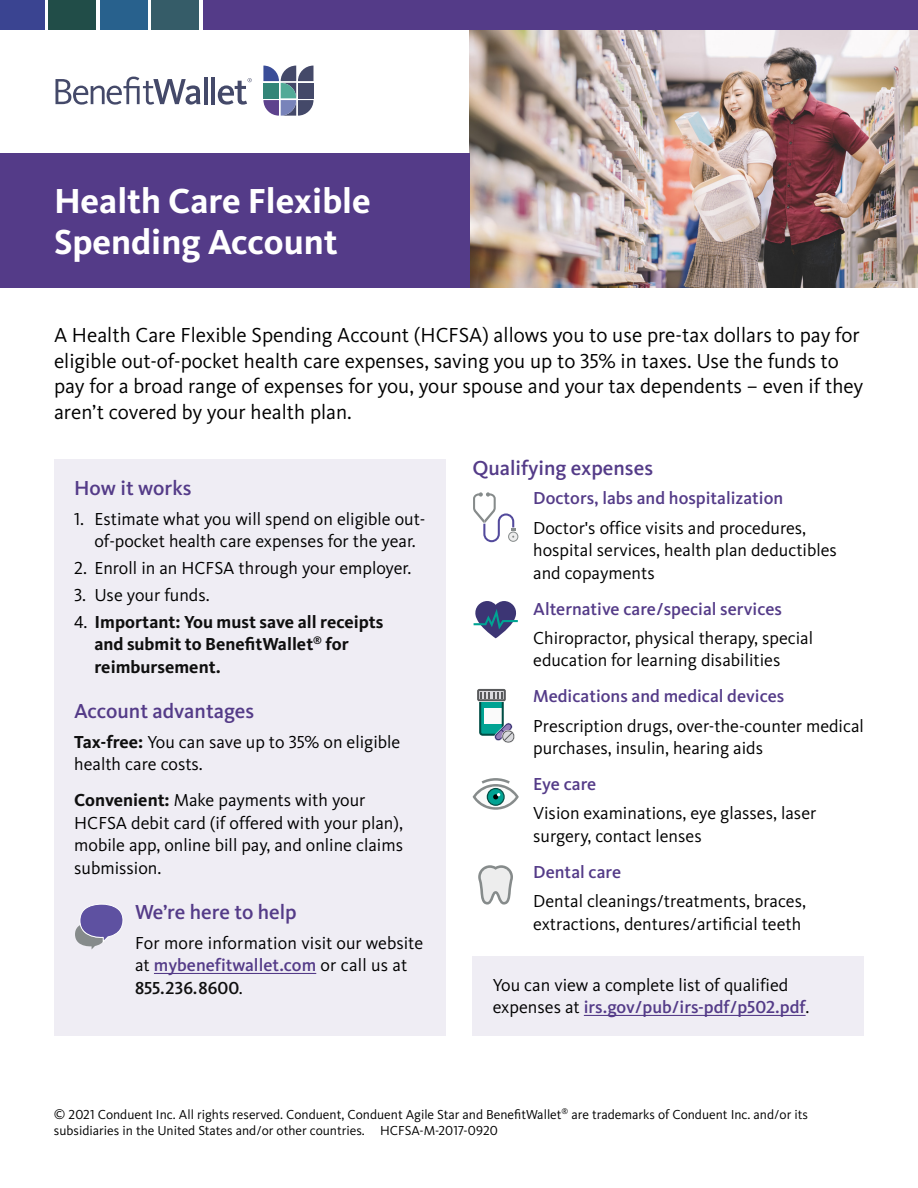
<style>
.page{position:relative;width:918px;height:1188px;background:#fff}
.page>*{position:absolute;margin:0;border:0;box-sizing:border-box;transform-origin:0 0}
.t1{font:700 36px/40.5px "Kievit Pro";color:#fff}
.t2{font:21px/25.5px "Kievit Pro";color:#000}
.t3{font:500 21px "Kievit Pro";color:#543b88}
.t4{font:18px/22.5px "Kievit Pro";color:#000}
.t5{font:500 18px "Kievit Pro";color:#543b88}
.t6{font:700 18px/22.5px "Kievit Pro";color:#0f0f0f}
.t7{font:13.5px/16.5px "Kievit Pro";color:#000}
.s1{font-weight:400;color:#000}
.s2{font-weight:700;color:#0f0f0f}
.s3{font-weight:500;color:#543b88}
.s4{font-weight:500;color:#0f0f0f}
</style>
<div class="page">
<img style="left:469px;top:30px;width:449px;height:258px">
<div style="left:0;top:153px;width:469px;height:135px;background:#543b88"></div>
<svg style="left:263px;top:66px;width:51px;height:50px"></svg>
<svg style="left:56px;top:77px;width:144px;height:28px"></svg>
<hr style="left:204px;top:77px;width:4px;height:27px;background:#444969">
<hr style="left:211px;top:77px;width:4px;height:27px;background:#444969">
<svg style="left:218px;top:78px;width:34px;height:27px"></svg>
<div style="left:48px;top:0;width:48px;height:30px;background:#214d48"></div>
<div style="left:100px;top:0;width:48px;height:30px;background:#28618d"></div>
<div style="left:152px;top:0;width:47px;height:30px;background:#355c68"></div>
<div style="left:0;top:0;width:44px;height:30px;background:#3a4491"></div>
<div style="left:203px;top:0;width:715px;height:30px;background:#543b88"></div>
<div style="left:54px;top:459px;width:392px;height:577px;background:#efedf4"></div>
<hr style="left:154px;top:973px;width:162px;height:1px;background:#543b88">
<div style="left:472px;top:957px;width:392px;height:79px;background:#efedf4"></div>
<hr style="left:584px;top:1015px;width:222px;height:1px;background:#543b88">
<svg style="left:473px;top:492px;width:45px;height:50px"></svg>
<svg style="left:477px;top:688px;width:38px;height:55px"></svg>
<svg style="left:474px;top:601px;width:44px;height:37px"></svg>
<svg style="left:478px;top:865px;width:35px;height:40px"></svg>
<svg style="left:473px;top:778px;width:46px;height:32px"></svg>
<svg style="left:75px;top:904px;width:48px;height:45px"></svg>
<h1 class="t1" style="left:54px;top:181px;width:318px">Health Care Flexible<br>Spending Account</h1>
<p class="t2" style="left:54px;top:322px;width:811px">A Health Care Flexible Spending Account (HCFSA) allows you to use pre-tax dollars to pay for eligible out-of-pocket health care expenses, saving you up to 35% in taxes. Use the funds to pay for a broad range of expenses for you, your spouse and your tax dependents – even if they aren’t covered by your health plan.</p>
<p class="t3" style="left:74px;top:476px;width:119px">How it works</p>
<p class="t4" style="left:94px;top:507px;width:332px;text-indent:-20px">1. Estimate what you will spend on eligible out&shy;of-pocket health care expenses for the year.</p>
<p class="t4" style="left:74px;top:557px;width:339px">2. Enroll in an HCFSA through your employer.</p>
<p class="t4" style="left:74px;top:583px;width:137px">3. Use your funds.</p>
<p class="t6" style="left:94px;top:610px;width:291px;text-indent:-20px"><span class="s1">4.</span> Important: You must save all receipts and submit to BenefitWallet<sup>®</sup> for reimbursement.</p>
<p class="t3" style="left:74px;top:699px;width:182px">Account advantages</p>
<p class="t4" style="left:74px;top:730px;width:328px"><span class="s2">Tax-free:</span> You can save up to 35% on eligible health care costs.</p>
<p class="t4" style="left:74px;top:789px;width:330px"><span class="s2">Convenient:</span> Make payments with your HCFSA debit card (if offered with your plan), mobile app, online bill pay, and online claims submission.</p>
<p class="t3" style="left:135px;top:900px;width:163px">We’re here to help</p>
<p class="t4" style="left:135px;top:931px;width:290px">For more information visit our website at <span class="s3">mybenefitwallet.com</span> or call us at<br><span class="s4">855.236.8600</span>.</p>
<p class="t3" style="left:472px;top:455px;width:182px">Qualifying expenses</p>
<p class="t5" style="left:533px;top:488px;width:252px">Doctors, labs and hospitalization</p>
<p class="t4" style="left:533px;top:516px;width:305px">Doctor's office visits and procedures, hospital services, health plan deductibles and copayments</p>
<p class="t5" style="left:533px;top:598px;width:250px">Alternative care/special services</p>
<p class="t4" style="left:533px;top:626px;width:281px">Chiropractor, physical therapy, special education for learning disabilities</p>
<p class="t5" style="left:533px;top:686px;width:253px">Medications and medical devices</p>
<p class="t4" style="left:533px;top:714px;width:332px">Prescription drugs, over-the-counter medical purchases, insulin, hearing aids</p>
<p class="t5" style="left:533px;top:773px;width:65px">Eye care</p>
<p class="t4" style="left:533px;top:802px;width:285px">Vision examinations, eye glasses, laser surgery, contact lenses</p>
<p class="t5" style="left:533px;top:861px;width:89px">Dental care</p>
<p class="t4" style="left:533px;top:890px;width:274px">Dental cleanings/treatments, braces, extractions, dentures/artificial teeth</p>
<p class="t4" style="left:493px;top:973px;width:318px">You can view a complete list of qualified expenses at <span class="s3">irs.gov/pub/irs-pdf/p502.pdf</span>.</p>
<p class="t7" style="left:54px;top:1106px;width:756px">© 2021 Conduent Inc. All rights reserved. Conduent, Conduent Agile Star and BenefitWallet<sup>®</sup> are trademarks of Conduent Inc. and/or its subsidiaries in the United States and/or other countries. HCFSA-M-2017-0920</p>
</div>
